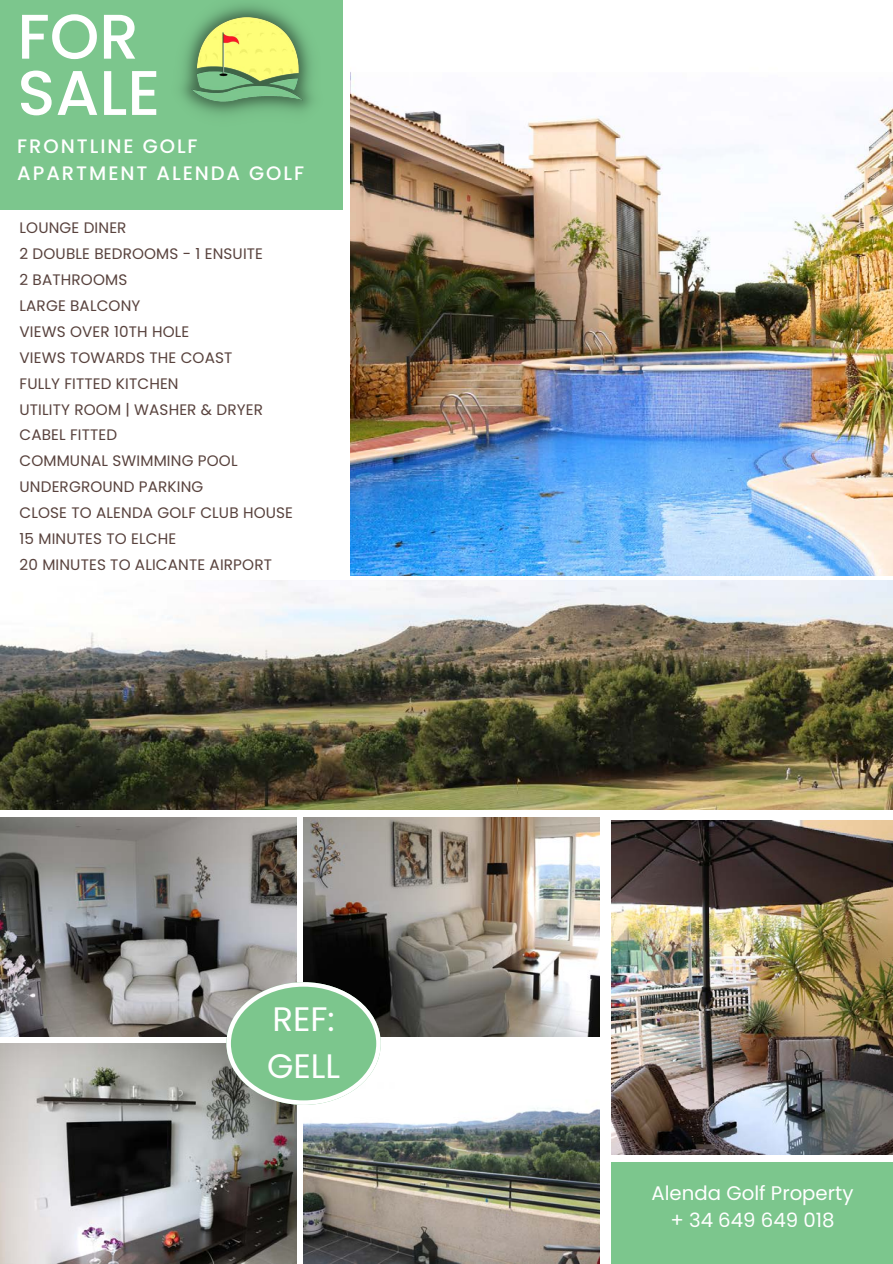
<style>
.page{position:relative;width:893px;height:1264px;background:#fff}
.page>*{position:absolute;margin:0;border:0;box-sizing:border-box;transform-origin:0 0}
.t1{font:500 63px/56.2px "Poppins";color:#fff}
.t2{font:33.9px "Poppins";color:#fff}
.t3{font:19.65px "Poppins";color:#fff}
.t4{font:500 19.5px/27px "Poppins";letter-spacing:.1em;color:#fff}
.t5{font:15.15px "Poppins";letter-spacing:.01em;color:#58423d}
</style>
<div class="page">
<img style="left:350px;top:72px;width:542px;height:503px">
<img style="left:0;top:580px;width:892px;height:229px">
<img style="left:0;top:818px;width:296px;height:218px">
<img style="left:303px;top:818px;width:296px;height:218px">
<div style="left:0;top:0;width:342px;height:209px;background:#7cc68d"></div>
<img style="left:180px;top:4px;width:134px;height:111px">
<div style="left:611px;top:1161px;width:281px;height:102px;background:#7cc68d"></div>
<img style="left:611px;top:820px;width:281px;height:334px">
<img style="left:0;top:1043px;width:296px;height:219px">
<img style="left:303px;top:1050px;width:296px;height:212px">
<svg style="left:226px;top:982px;width:154px;height:122px;background:#8abd95"></svg>
<p class="t1" style="left:17px;top:8px;width:144px">FOR<br>SALE</p>
<p class="t4" style="left:17px;top:133px;width:288px">FRONTLINE GOLF<br>APARTMENT ALENDA GOLF</p>
<p class="t5" style="left:20px;top:217px;width:108px">LOUNGE DINER</p>
<p class="t5" style="left:20px;top:243px;width:245px">2 DOUBLE BEDROOMS - 1 ENSUITE</p>
<p class="t5" style="left:20px;top:269px;width:109px">2 BATHROOMS</p>
<p class="t5" style="left:20px;top:295px;width:122px">LARGE BALCONY</p>
<p class="t5" style="left:20px;top:321px;width:171px">VIEWS OVER 10TH HOLE</p>
<p class="t5" style="left:20px;top:347px;width:214px">VIEWS TOWARDS THE COAST</p>
<p class="t5" style="left:20px;top:373px;width:161px">FULLY FITTED KITCHEN</p>
<p class="t5" style="left:20px;top:398px;width:245px">UTILITY ROOM | WASHER &amp; DRYER</p>
<p class="t5" style="left:20px;top:424px;width:99px">CABEL FITTED</p>
<p class="t5" style="left:20px;top:450px;width:219px">COMMUNAL SWIMMING POOL</p>
<p class="t5" style="left:20px;top:476px;width:185px">UNDERGROUND PARKING</p>
<p class="t5" style="left:20px;top:502px;width:275px">CLOSE TO ALENDA GOLF CLUB HOUSE</p>
<p class="t5" style="left:20px;top:528px;width:158px">15 MINUTES TO ELCHE</p>
<p class="t5" style="left:20px;top:554px;width:254px">20 MINUTES TO ALICANTE AIRPORT</p>
<p class="t2" style="left:272px;top:995px;width:64px">REF:</p>
<p class="t2" style="left:267px;top:1042px;width:75px">GELL</p>
<p class="t3" style="left:651px;top:1179px;width:203px">Alenda Golf Property</p>
<p class="t3" style="left:670px;top:1206px;width:166px">+ 34 649 649 018</p>
</div>
